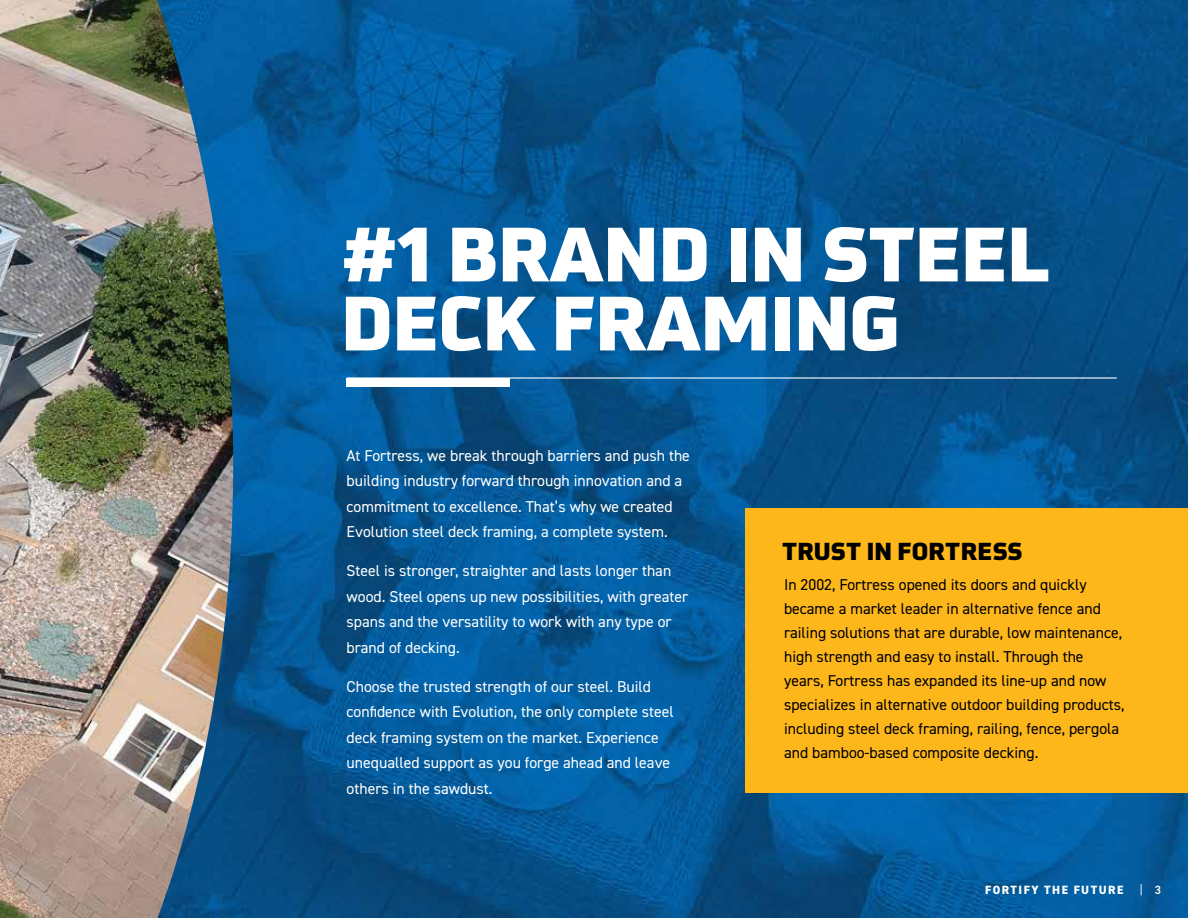
<style>
.page{position:relative;width:1188px;height:918px;background:#fff}
.page>*{position:absolute;margin:0;border:0;box-sizing:border-box;transform-origin:0 0}
.t1{font:900 75px/69px "Utility Pro";color:#fff}
.t2{font:900 24px "Utility Pro";letter-spacing:.01em;color:#000}
.t3{font:15.75px/25.5px "DIN2014";color:#fff}
.t4{font:15.75px/24px "DIN2014";color:#000}
.t5{font:800 12px "DIN2014";letter-spacing:.12em;color:#fff}
.t6{font:12px "DIN2014";color:#fff}
.s1{font-weight:600}
</style>
<div class="page">
<img style="left:233px;top:0;width:955px;height:918px">
<img style="left:0;top:0;width:233px;height:918px">
<hr style="left:347px;top:377px;width:770px;height:2px;background:#fff">
<div style="left:347px;top:378px;width:163px;height:9px;background:#fff"></div>
<div style="left:745px;top:509px;width:443px;height:284px;background:#fdb71a"></div>
<h1 class="t1" style="left:341px;top:211px;width:711px">#1 BRAND IN STEEL<br>DECK FRAMING</h1>
<p class="t3" style="left:347px;top:442px;width:345px">At Fortress, we break through barriers and push the building industry forward through innovation and a commitment to excellence. That’s why we created Evolution steel deck framing, a complete system.</p>
<p class="t3" style="left:347px;top:558px;width:343px">Steel is stronger, straighter and lasts longer than wood. Steel opens up new possibilities, with greater spans and the versatility to work with any type or brand of decking.</p>
<p class="t3" style="left:347px;top:673px;width:329px">Choose the trusted strength of our steel. Build confidence with Evolution, the only complete steel deck framing system on the market. Experience unequalled support as you forge ahead and leave others in the sawdust.</p>
<h2 class="t2" style="left:782px;top:530px;width:242px">TRUST IN FORTRESS</h2>
<p class="t4" style="left:784px;top:573px;width:342px">In 2002, Fortress opened its doors and quickly became a market leader in alternative fence and railing solutions that are durable, low maintenance, high strength and easy to install. Through the years, Fortress has expanded its line-up and now specializes in alternative outdoor building products, including steel deck framing, railing, fence, pergola and bamboo-based composite decking.</p>
<p class="t5" style="left:985px;top:882px;width:140px">FORTIFY THE FUTURE</p>
<p class="t6" style="left:1140px;top:883px;width:23px">| <span class="s1">3</span></p>
</div>
